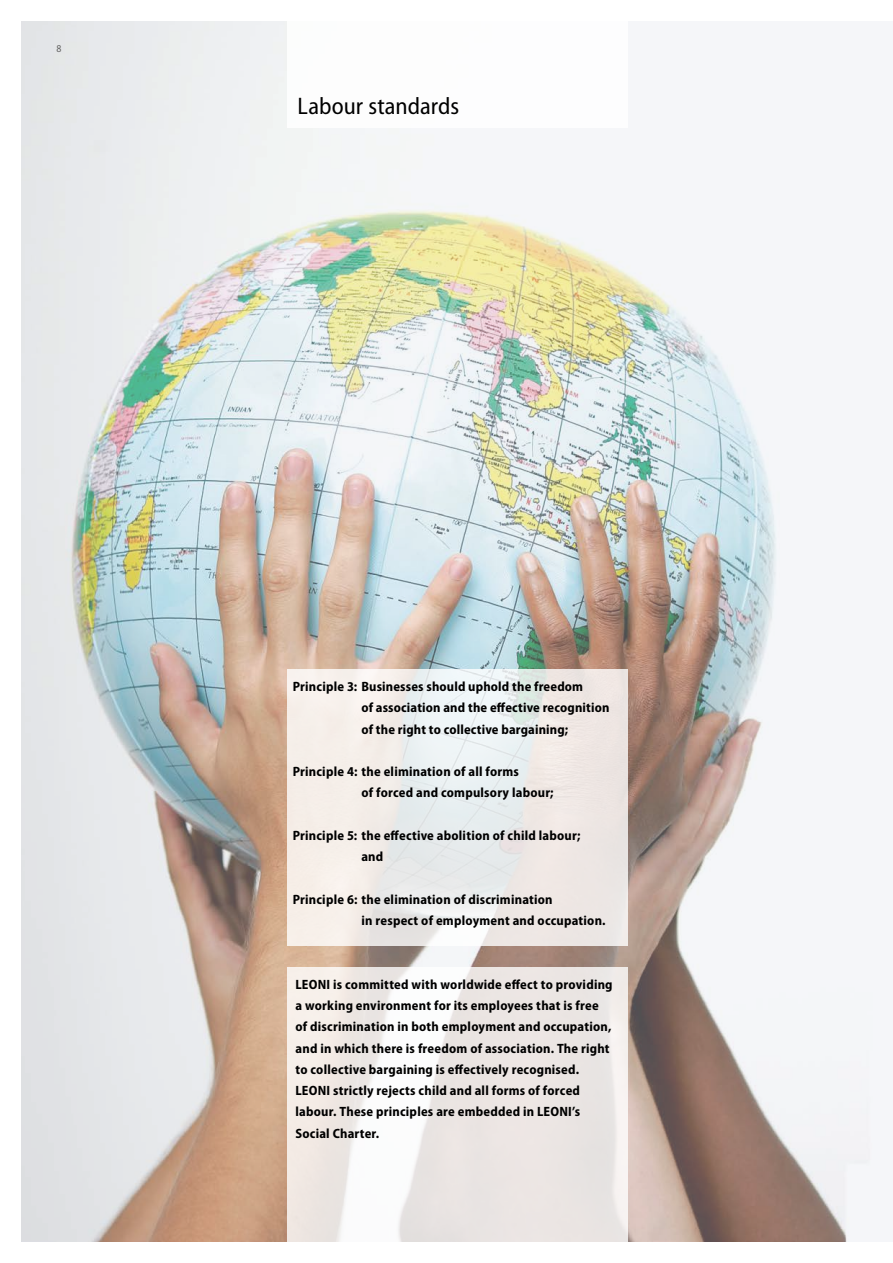
<style>
.page{position:relative;width:893px;height:1263px;background:#fff}
.page>*{position:absolute;margin:0;border:0;box-sizing:border-box;transform-origin:0 0}
.t1{font:semi-condensed 24px "Myriad Pro";color:#000}
.t2{font:700 semi-condensed 13.5px/21.3px "Myriad Pro";letter-spacing:.015em;color:#000}
.t3{font:semi-condensed 10.5px "Myriad Pro";color:#626261}
</style>
<div class="page">
<img style="left:21px;top:21px;width:852px;height:1221px">
<div style="left:287px;top:0;width:340px;height:128px;background:#fff"></div>
<svg style="left:287px;top:967px;width:340px;height:275px;fill:#ece6e3"></svg>
<svg style="left:287px;top:670px;width:340px;height:276px;background:#eeebe9"></svg>
<p class="t3" style="left:56px;top:42px;width:6px">8</p>
<h1 class="t1" style="left:298px;top:91px;width:163px">Labour standards</h1>
<p class="t2" style="left:361px;top:675px;width:249px;text-indent:-69px">Principle 3: Businesses should uphold the freedom<br>of association and the effective recognition of the right to collective bargaining;</p>
<p class="t2" style="left:361px;top:760px;width:194px;text-indent:-69px">Principle 4: the elimination of all forms<br>of forced and compulsory labour;</p>
<p class="t2" style="left:361px;top:824px;width:221px;text-indent:-69px">Principle 5: the effective abolition of child labour; and</p>
<p class="t2" style="left:361px;top:888px;width:246px;text-indent:-69px">Principle 6: the elimination of discrimination<br>in respect of employment and occupation.</p>
<p class="t2" style="left:296px;top:973px;width:319px">LEONI is committed with worldwide effect to providing a working environment for its employees that is free of discrimination in both employment and occupation, and in which there is freedom of association. The right to collective bargaining is effectively recognised.<br>LEONI strictly rejects child and all forms of forced labour. These principles are embedded in LEONI’s Social Charter.</p>
</div>
